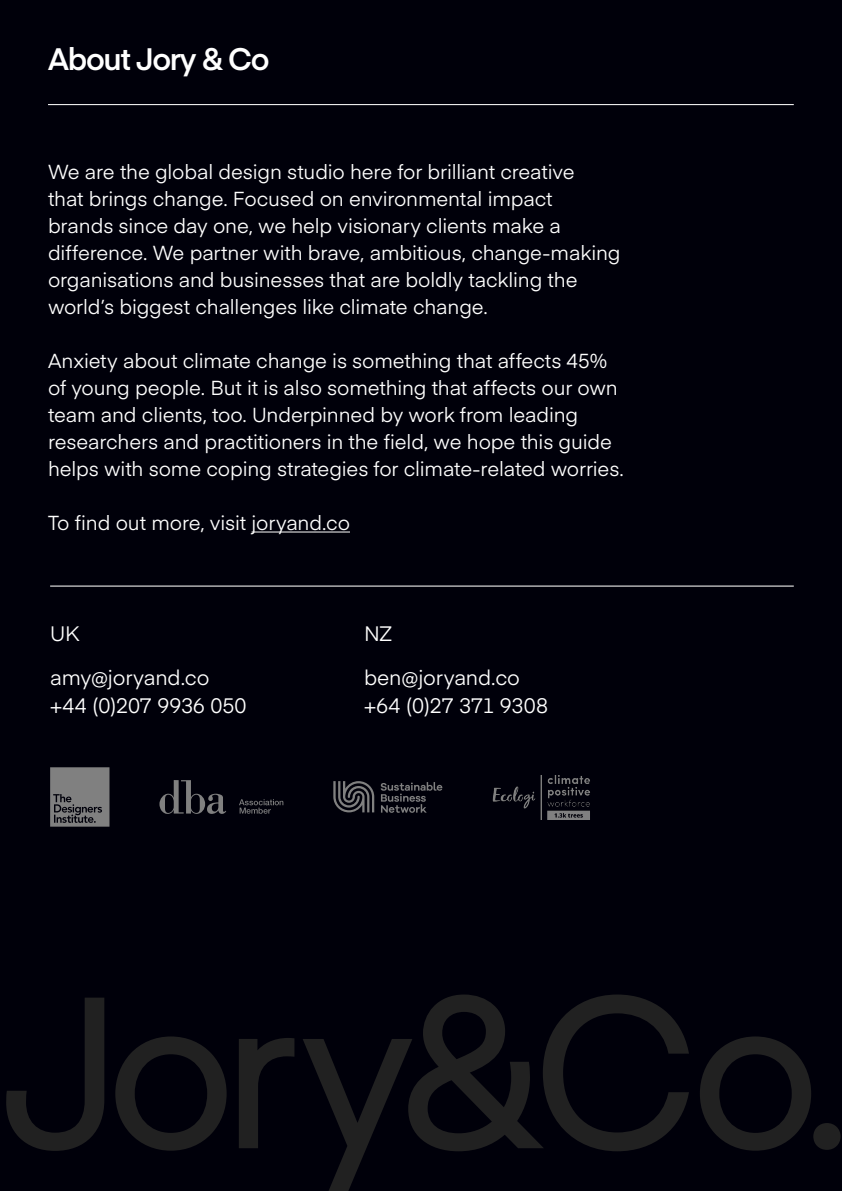
<style>
.page{position:relative;width:842px;height:1191px;background:#00000a}
.page>*{position:absolute;margin:0;border:0;box-sizing:border-box;transform-origin:0 0}
.t1{font:600 30.6px "Eina 01";letter-spacing:-.04em;color:#fff}
.t2{font:20.6px/44px "Eina 01";letter-spacing:-.005em;color:#fff}
.t3{font:20px/27px "Eina 01";letter-spacing:-.005em;color:#fff}
</style>
<div class="page">
<hr style="left:252px;top:531px;width:98px;height:1px;background:#fff">
<hr style="left:50px;top:585px;width:744px;height:1px;background:#fff">
<img style="left:492px;top:775px;width:98px;height:44px">
<svg style="left:159px;top:780px;width:67px;height:34px"></svg>
<svg style="left:239px;top:799px;width:44px;height:14px"></svg>
<svg style="left:50px;top:767px;width:59px;height:59px;background:#717172"></svg>
<svg style="left:333px;top:781px;width:41px;height:31px"></svg>
<svg style="left:381px;top:782px;width:61px;height:31px"></svg>
<svg style="left:6px;top:997px;width:98px;height:153px"></svg>
<svg style="left:115px;top:1036px;width:112px;height:114px"></svg>
<svg style="left:239px;top:1038px;width:55px;height:110px"></svg>
<svg style="left:303px;top:994px;width:386px;height:197px"></svg>
<svg style="left:700px;top:1036px;width:111px;height:114px"></svg>
<div style="left:813px;top:1123px;width:27px;height:26px;background:#212121;border-radius:50%"></div>
<hr style="left:48px;top:104px;width:746px;height:1px;background:#fff">
<h1 class="t1" style="left:48px;top:37px;width:223px">About Jory &amp; Co</h1>
<p class="t3" style="left:48px;top:157px;width:574px">We are the global design studio here for brilliant creative<br>that brings change. Focused on environmental impact brands since day one, we help visionary clients make a difference. We partner with brave, ambitious, change-making organisations and businesses that are boldly tackling the world s’ biggest challenges like climate change.</p>
<p class="t3" style="left:48px;top:346px;width:577px">Anxiety about climate change is something that affects 45% of young people. But isit also something that affects our own team and clients, too. Underpinned by work from leading researchers and practitioners in the field, we hope this guide helps with some coping strategies for climate-related worries.</p>
<p class="t3" style="left:48px;top:508px;width:303px">To find out more, visit joryand.co</p>
<p class="t2" style="left:50px;top:610px;width:161px">UK amy@joryand.co</p>
<p class="t2" style="left:50px;top:682px;width:198px">+44 (0) 207 9936 050</p>
<p class="t2" style="left:364px;top:610px;width:157px">NZ ben@joryand.co</p>
<p class="t2" style="left:364px;top:682px;width:186px">+64 (0) 27 371 9308</p>
</div>
